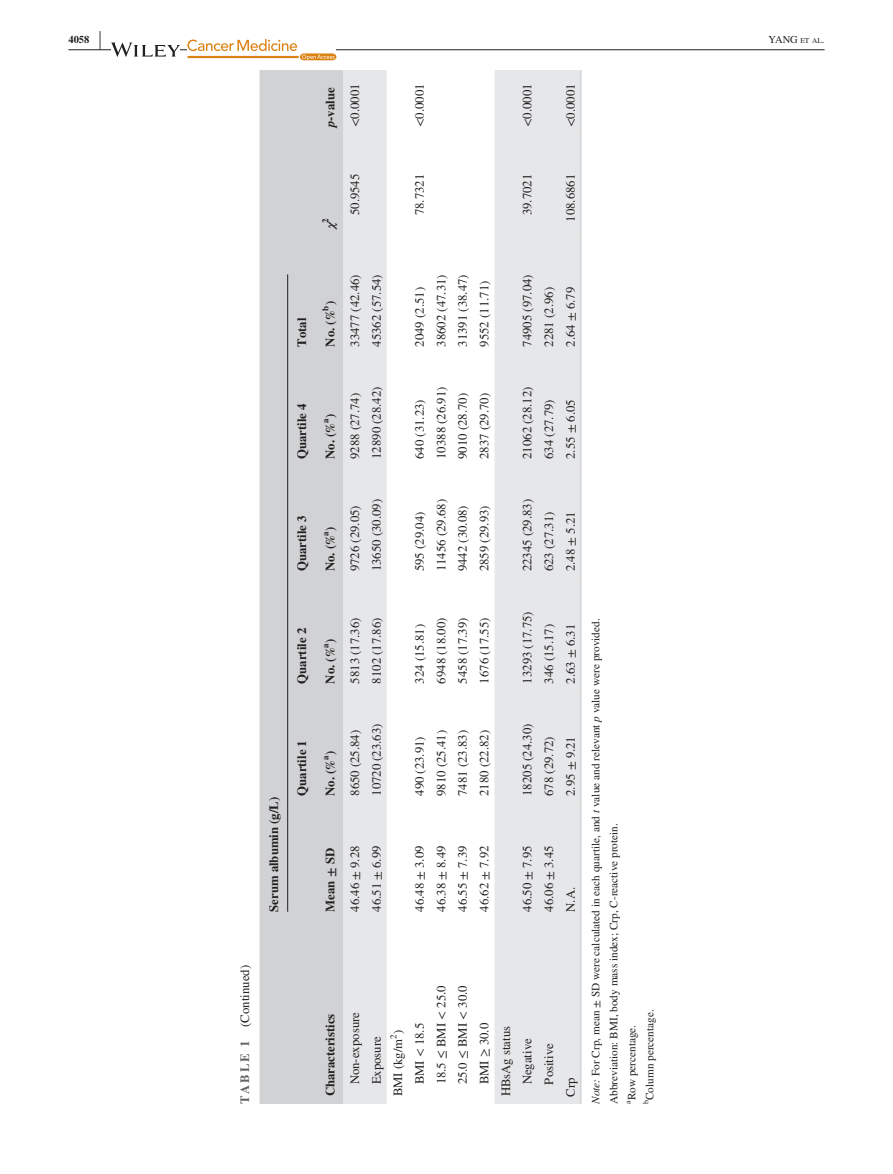
<style>
.page{position:relative;width:893px;height:1174px;background:#fff}
.page>*{position:absolute;margin:0;border:0;box-sizing:border-box;transform-origin:0 0}
.t1{font:700 25.95px "STIX";color:#231f20;scale:.36 1}
.t2{font:12.75px/21.6px "STIX";color:#231f20}
.t3{font:700 12.75px "STIX";color:#231f20}
.t4{font:700 12.75px "STIX";letter-spacing:.14em;color:#636366}
.t5{font:italic 700 12.75px "STIX";color:#231f20}
.t6{font:11.25px/18px "STIX";color:#231f20}
.t7{font:10.5px "STIX";color:#231f20}
.t8{font:700 10.5px "STIX";color:#231f20}
.t9{font:700 8.85px "STIX";color:#231f20}
.t10{font:7.8px "STIX";color:#231f20}
.s1{font-size:7.35px}
.s2{font-style:italic}
</style>
<div class="page">
<hr style="left:68px;top:49px;width:756px;height:1px;background:#231f20">
<svg style="left:111px;top:43px;width:69px;height:14px"></svg>
<svg style="left:187px;top:39px;width:149px;height:21px"></svg>
<div style="left:260px;top:70px;width:84px;height:1034px;background:#d1d2d4"></div>
<svg style="left:344px;top:70px;width:236px;height:1034px;fill:#e6e7e9"></svg>
<hr style="left:580px;top:919px;width:1px;height:185px;background:#d1d2d4">
<hr style="left:580px;top:803px;width:1px;height:116px;background:#d1d2d4">
<hr style="left:580px;top:691px;width:1px;height:112px;background:#d1d2d4">
<hr style="left:580px;top:579px;width:1px;height:112px;background:#d1d2d4">
<hr style="left:580px;top:466px;width:1px;height:113px;background:#d1d2d4">
<hr style="left:580px;top:354px;width:1px;height:112px;background:#d1d2d4">
<hr style="left:580px;top:235px;width:1px;height:119px;background:#d1d2d4">
<hr style="left:580px;top:135px;width:1px;height:100px;background:#d1d2d4">
<hr style="left:580px;top:70px;width:1px;height:65px;background:#d1d2d4">
<hr style="left:287px;top:274px;width:1px;height:637px;background:#231f20">
<p class="t8" style="left:68px;top:33px;width:22px">4058</p>
<h1 class="t1" style="left:99px;top:25px;width:7px">|</h1>
<p class="t7" style="left:768px;top:32px;width:58px">YANG <span class="s1">et al</span>.</p>
<p class="t3" style="left:322px;top:127px;width:41px;rotate:-90deg"><span class="s2">p</span>-value</p>
<p class="t2" style="left:345px;top:127px;width:45px;rotate:-90deg">&lt;0.0001</p>
<p class="t2" style="left:410px;top:127px;width:45px;rotate:-90deg">&lt;0.0001</p>
<p class="t2" style="left:517px;top:127px;width:45px;rotate:-90deg">&lt;0.0001</p>
<p class="t2" style="left:560px;top:127px;width:45px;rotate:-90deg">&lt;0.0001</p>
<p class="t2" style="left:235px;top:1026px;width:63px;rotate:-90deg">(Continued)</p>
<p class="t4" style="left:237px;top:1104px;width:65px;rotate:-90deg">TABLE 1</p>
<p class="t5" style="left:322px;top:228px;width:11px;rotate:-90deg">χ<sup>2</sup></p>
<p class="t2" style="left:345px;top:215px;width:43px;rotate:-90deg">50.9545</p>
<p class="t2" style="left:410px;top:215px;width:43px;rotate:-90deg">78.7321</p>
<p class="t2" style="left:517px;top:215px;width:43px;rotate:-90deg">39.7021</p>
<p class="t2" style="left:560px;top:222px;width:49px;rotate:-90deg">108.6861</p>
<p class="t3" style="left:266px;top:911px;width:116px;rotate:-90deg">Serum albumin (g/L)</p>
<p class="t3" style="left:294px;top:347px;width:31px;rotate:-90deg">Total</p>
<p class="t3" style="left:322px;top:347px;width:47px;rotate:-90deg">No. (% )</p>
<p class="t9" style="left:320px;top:311px;width:6px;rotate:-90deg">b</p>
<p class="t2" style="left:345px;top:347px;width:74px;rotate:-90deg">33477 (42.46)</p>
<p class="t2" style="left:366px;top:347px;width:74px;rotate:-90deg">45362 (57.54)</p>
<p class="t3" style="left:294px;top:459px;width:57px;rotate:-90deg">Quartile 4</p>
<p class="t3" style="left:322px;top:459px;width:46px;rotate:-90deg">No. (% )</p>
<p class="t9" style="left:320px;top:423px;width:6px;rotate:-90deg">a</p>
<p class="t2" style="left:345px;top:459px;width:67px;rotate:-90deg">9288 (27.74)</p>
<p class="t2" style="left:366px;top:459px;width:74px;rotate:-90deg">12890 (28.42)</p>
<p class="t3" style="left:294px;top:571px;width:57px;rotate:-90deg">Quartile 3</p>
<p class="t3" style="left:322px;top:571px;width:46px;rotate:-90deg">No. (% )</p>
<p class="t9" style="left:320px;top:535px;width:6px;rotate:-90deg">a</p>
<p class="t2" style="left:345px;top:571px;width:67px;rotate:-90deg">9726 (29.05)</p>
<p class="t2" style="left:366px;top:571px;width:74px;rotate:-90deg">13650 (30.09)</p>
<p class="t2" style="left:410px;top:347px;width:61px;rotate:-90deg">2049 (2.51)</p>
<p class="t2" style="left:431px;top:347px;width:74px;rotate:-90deg">38602 (47.31)</p>
<p class="t2" style="left:453px;top:347px;width:74px;rotate:-90deg">31391 (38.47)</p>
<p class="t2" style="left:474px;top:347px;width:67px;rotate:-90deg">9552 (11.71)</p>
<p class="t2" style="left:410px;top:459px;width:61px;rotate:-90deg">640 (31.23)</p>
<p class="t2" style="left:431px;top:459px;width:74px;rotate:-90deg">10388 (26.91)</p>
<p class="t2" style="left:453px;top:459px;width:67px;rotate:-90deg">9010 (28.70)</p>
<p class="t2" style="left:474px;top:459px;width:67px;rotate:-90deg">2837 (29.70)</p>
<p class="t2" style="left:410px;top:571px;width:61px;rotate:-90deg">595 (29.04)</p>
<p class="t2" style="left:431px;top:571px;width:74px;rotate:-90deg">11456 (29.68)</p>
<p class="t2" style="left:453px;top:571px;width:67px;rotate:-90deg">9442 (30.08)</p>
<p class="t2" style="left:474px;top:571px;width:67px;rotate:-90deg">2859 (29.93)</p>
<p class="t2" style="left:517px;top:347px;width:74px;rotate:-90deg">74905 (97.04)</p>
<p class="t2" style="left:539px;top:347px;width:61px;rotate:-90deg">2281 (2.96)</p>
<p class="t2" style="left:560px;top:347px;width:61px;rotate:-90deg">2.64 ± 6.79</p>
<p class="t2" style="left:517px;top:459px;width:74px;rotate:-90deg">21062 (28.12)</p>
<p class="t2" style="left:539px;top:459px;width:61px;rotate:-90deg">634 (27.79)</p>
<p class="t2" style="left:560px;top:459px;width:61px;rotate:-90deg">2.55 ± 6.05</p>
<p class="t2" style="left:517px;top:571px;width:74px;rotate:-90deg">22345 (29.83)</p>
<p class="t2" style="left:539px;top:571px;width:61px;rotate:-90deg">623 (27.31)</p>
<p class="t2" style="left:560px;top:571px;width:61px;rotate:-90deg">2.48 ± 5.21</p>
<p class="t3" style="left:294px;top:683px;width:57px;rotate:-90deg">Quartile 2</p>
<p class="t3" style="left:294px;top:796px;width:57px;rotate:-90deg">Quartile 1</p>
<p class="t3" style="left:322px;top:683px;width:46px;rotate:-90deg">No. (% )</p>
<p class="t9" style="left:320px;top:648px;width:6px;rotate:-90deg">a</p>
<p class="t2" style="left:345px;top:683px;width:67px;rotate:-90deg">5813 (17.36)</p>
<p class="t2" style="left:366px;top:683px;width:67px;rotate:-90deg">8102 (17.86)</p>
<p class="t3" style="left:322px;top:796px;width:46px;rotate:-90deg">No. (% )</p>
<p class="t9" style="left:320px;top:760px;width:6px;rotate:-90deg">a</p>
<p class="t2" style="left:345px;top:796px;width:67px;rotate:-90deg">8650 (25.84)</p>
<p class="t2" style="left:366px;top:796px;width:74px;rotate:-90deg">10720 (23.63)</p>
<p class="t3" style="left:322px;top:911px;width:65px;rotate:-90deg">Mean ± SD</p>
<p class="t2" style="left:345px;top:911px;width:68px;rotate:-90deg">46.46 ± 9.28</p>
<p class="t2" style="left:366px;top:911px;width:68px;rotate:-90deg">46.51 ± 6.99</p>
<p class="t2" style="left:410px;top:683px;width:61px;rotate:-90deg">324 (15.81)</p>
<p class="t2" style="left:431px;top:683px;width:67px;rotate:-90deg">6948 (18.00)</p>
<p class="t2" style="left:453px;top:683px;width:67px;rotate:-90deg">5458 (17.39)</p>
<p class="t2" style="left:474px;top:683px;width:67px;rotate:-90deg">1676 (17.55)</p>
<p class="t2" style="left:410px;top:796px;width:61px;rotate:-90deg">490 (23.91)</p>
<p class="t2" style="left:431px;top:796px;width:67px;rotate:-90deg">9810 (25.41)</p>
<p class="t2" style="left:453px;top:796px;width:67px;rotate:-90deg">7481 (23.83)</p>
<p class="t2" style="left:474px;top:796px;width:67px;rotate:-90deg">2180 (22.82)</p>
<p class="t2" style="left:410px;top:911px;width:68px;rotate:-90deg">46.48 ± 3.09</p>
<p class="t2" style="left:431px;top:911px;width:68px;rotate:-90deg">46.38 ± 8.49</p>
<p class="t2" style="left:453px;top:911px;width:68px;rotate:-90deg">46.55 ± 7.39</p>
<p class="t2" style="left:474px;top:911px;width:68px;rotate:-90deg">46.62 ± 7.92</p>
<p class="t2" style="left:517px;top:683px;width:74px;rotate:-90deg">13293 (17.75)</p>
<p class="t2" style="left:539px;top:683px;width:61px;rotate:-90deg">346 (15.17)</p>
<p class="t2" style="left:560px;top:683px;width:61px;rotate:-90deg">2.63 ± 6.31</p>
<p class="t2" style="left:517px;top:796px;width:74px;rotate:-90deg">18205 (24.30)</p>
<p class="t2" style="left:539px;top:796px;width:61px;rotate:-90deg">678 (29.72)</p>
<p class="t2" style="left:560px;top:796px;width:61px;rotate:-90deg">2.95 ± 9.21</p>
<p class="t2" style="left:517px;top:911px;width:68px;rotate:-90deg">46.50 ± 7.95</p>
<p class="t2" style="left:539px;top:911px;width:68px;rotate:-90deg">46.06 ± 3.45</p>
<p class="t2" style="left:560px;top:911px;width:26px;rotate:-90deg">N.A.</p>
<p class="t3" style="left:322px;top:1096px;width:84px;rotate:-90deg">Characteristics</p>
<p class="t2" style="left:345px;top:1084px;width:74px;rotate:-90deg">Non-exposure</p>
<p class="t2" style="left:388px;top:1084px;width:63px;text-indent:-12px;rotate:-90deg">BMI (kg/m<sup>2</sup>)<br>BMI &lt; 18.5</p>
<p class="t2" style="left:366px;top:1084px;width:50px;rotate:-90deg">Exposure</p>
<p class="t2" style="left:431px;top:1084px;width:100px;rotate:-90deg">18.5 ≤ BMI &lt; 25.0</p>
<p class="t2" style="left:453px;top:1084px;width:100px;rotate:-90deg">25.0 ≤ BMI &lt; 30.0</p>
<p class="t2" style="left:474px;top:1084px;width:63px;rotate:-90deg">BMI ≥ 30.0</p>
<p class="t2" style="left:496px;top:1096px;width:72px;text-align:center;rotate:-90deg">HBsAg status<br>Negative</p>
<p class="t2" style="left:539px;top:1084px;width:43px;rotate:-90deg">Positive</p>
<p class="t2" style="left:560px;top:1096px;width:21px;rotate:-90deg">Crp</p>
<p class="t6" style="left:587px;top:1104px;width:487px;rotate:-90deg"><span class="s2">Note:</span> For Crp, mean ± SD were calculated in each quartile, and <span class="s2">t</span> value and relevant <span class="s2">p</span> value were provided.<br>Abbreviation: BMI, body mass index; Crp, C-reactive protein.</p>
<p class="t6" style="left:641px;top:1100px;width:92px;rotate:-90deg">Column percentage.</p>
<p class="t6" style="left:623px;top:1100px;width:77px;rotate:-90deg">Row percentage.</p>
<p class="t10" style="left:640px;top:1104px;width:5px;rotate:-90deg">b</p>
<p class="t10" style="left:622px;top:1104px;width:5px;rotate:-90deg">a</p>
</div>
